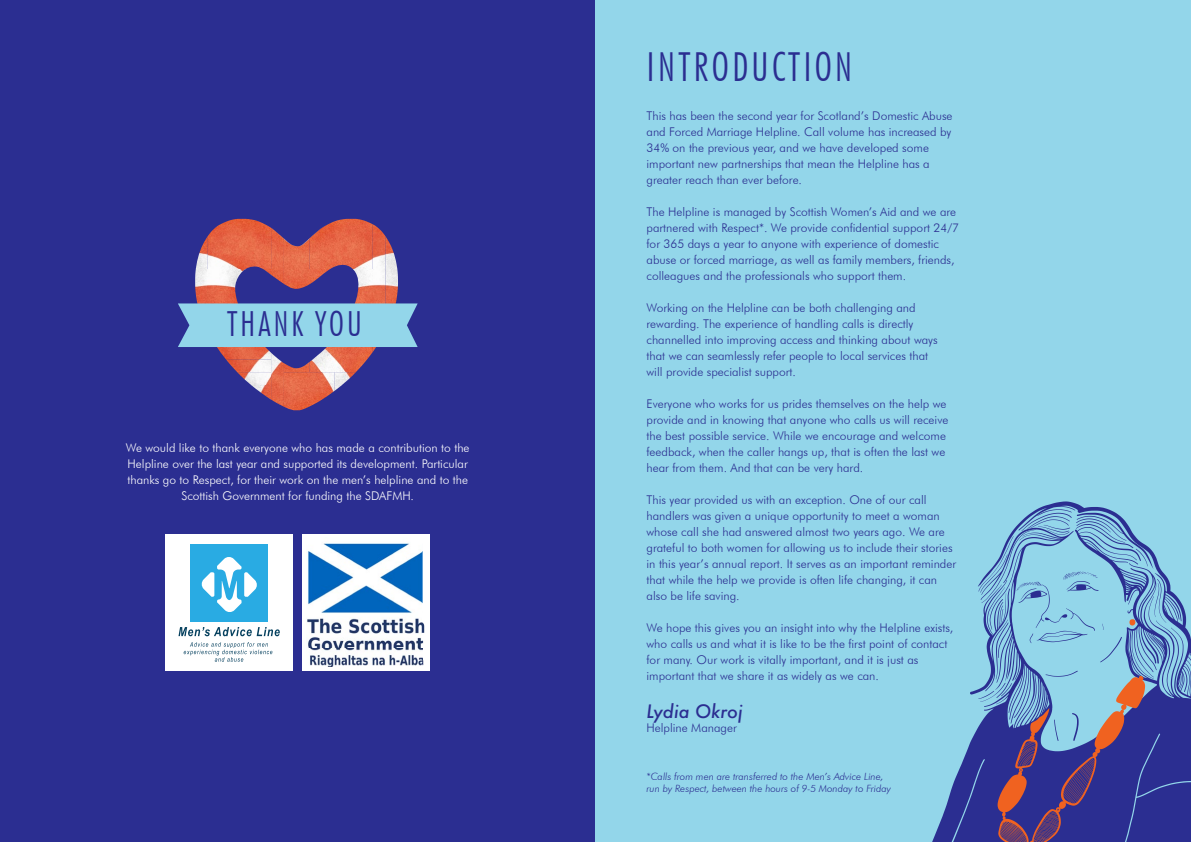
<style>
.page{position:relative;width:1191px;height:842px;background:#fff}
.page>*{position:absolute;margin:0;border:0;box-sizing:border-box;transform-origin:0 0}
.t1{font:300 condensed 40px "Futura BT";letter-spacing:.075em;color:#2b2e91}
.t2{font:300 condensed 34.6px "Futura BT";letter-spacing:.075em;color:#2b2e91}
.t3{font:italic 500 18px "Futura";color:#2b2e91}
.t4{font:300 12px/16px "Futura BT";color:#2b2e91}
.t5{font:300 12px/16px "Futura BT";color:#fff;text-align:center}
.t6{font:italic 300 10px/12px "Futura BT";color:#2b2e91}
</style>
<div class="page">
<div style="left:0;top:0;width:595px;height:842px;background:#2b2e91"></div>
<img style="left:208px;top:219px;width:63px;height:44px">
<img style="left:271px;top:228px;width:13px;height:179px">
<img style="left:309px;top:219px;width:64px;height:153px">
<img style="left:373px;top:224px;width:12px;height:39px">
<img style="left:196px;top:236px;width:12px;height:27px">
<img style="left:284px;top:238px;width:25px;height:134px">
<img style="left:385px;top:236px;width:12px;height:27px">
<img style="left:234px;top:369px;width:37px;height:3px">
<img style="left:237px;top:372px;width:34px;height:13px">
<img style="left:284px;top:372px;width:50px;height:38px">
<img style="left:334px;top:372px;width:22px;height:13px">
<img style="left:251px;top:385px;width:20px;height:13px">
<svg style="left:334px;top:385px;width:8px;height:6px"></svg>
<div style="left:595px;top:0;width:596px;height:842px;background:#93d6ea"></div>
<svg style="left:932px;top:501px;width:175px;height:341px"></svg>
<svg style="left:970px;top:509px;width:221px;height:333px"></svg>
<svg style="left:178px;top:263px;width:239px;height:106px"></svg>
<div style="left:303px;top:534px;width:127px;height:137px;background:#fff"></div>
<img style="left:307px;top:543px;width:118px;height:124px">
<div style="left:165px;top:534px;width:128px;height:137px;background:#fff"></div>
<div style="left:190px;top:544px;width:78px;height:77px;background:#29abe3"></div>
<svg style="left:201px;top:557px;width:56px;height:55px"></svg>
<svg style="left:178px;top:627px;width:102px;height:9px"></svg>
<svg style="left:184px;top:642px;width:88px;height:20px"></svg>
<h2 class="t2" style="left:227px;top:302px;width:136px">THANK YOU</h2>
<p class="t5" style="left:126px;top:440px;width:345px">We would like to thank everyone who has made a contribution to the Helpline over the last year and supported its development. Particular thanks go to Respect, for their work on the men’s helpline and to the Scottish Government for funding the SDAFMH.</p>
<h1 class="t1" style="left:646px;top:43px;width:207px">INTRODUCTION</h1>
<p class="t4" style="left:646px;top:108px;width:307px">This has been the second year for Scotland’s Domestic Abuse and Forced Marriage Helpline. Call volume has increased by 34% on the previous year, and we have developed some important new partnerships that mean the Helpline has a greater reach than ever before.</p>
<p class="t4" style="left:646px;top:204px;width:314px">The Helpline is managed by Scottish Women’s Aid and we are partnered with Respect*. We provide confidential support 24/7 for 365 days a year to anyone with experience of domestic abuse or forced marriage, as well as family members, friends, colleagues and the professionals who support them.</p>
<p class="t4" style="left:646px;top:300px;width:293px">Working on the Helpline can be both challenging and rewarding. The experience of handling calls is directly channelled into improving access and thinking about ways that we can seamlessly refer people to local services that will provide specialist support.</p>
<p class="t4" style="left:646px;top:396px;width:303px">Everyone who works for us prides themselves on the help we provide and in knowing that anyone who calls us will receive the best possible service. While we encourage and welcome feedback, when the caller hangs up, that is often the last we hear from them. And that can be very hard.</p>
<p class="t4" style="left:646px;top:492px;width:311px">This year provided us with an exception. One of our call handlers was given a unique opportunity to meet a woman whose call she had answered almost two years ago. We are grateful to both women for allowing us to include their stories in this year’s annual report. It serves as an important reminder that while the help we provide is often life changing, it can also be life saving.</p>
<p class="t4" style="left:646px;top:620px;width:308px">We hope this gives you an insight into why the Helpline exists, who calls us and what it is like to be the first point of contact for many. Our work is vitally important, and it is just as important that we share it as widely as we can.</p>
<h3 class="t3" style="left:646px;top:699px;width:98px">Lydia Okroj</h3>
<p class="t4" style="left:646px;top:720px;width:92px">Helpline Manager</p>
<p class="t6" style="left:646px;top:770px;width:246px">*Calls from men are transferred to the Men’s Advice Line, run by Respect, between the hours of 9-5 Monday to Friday</p>
</div>
